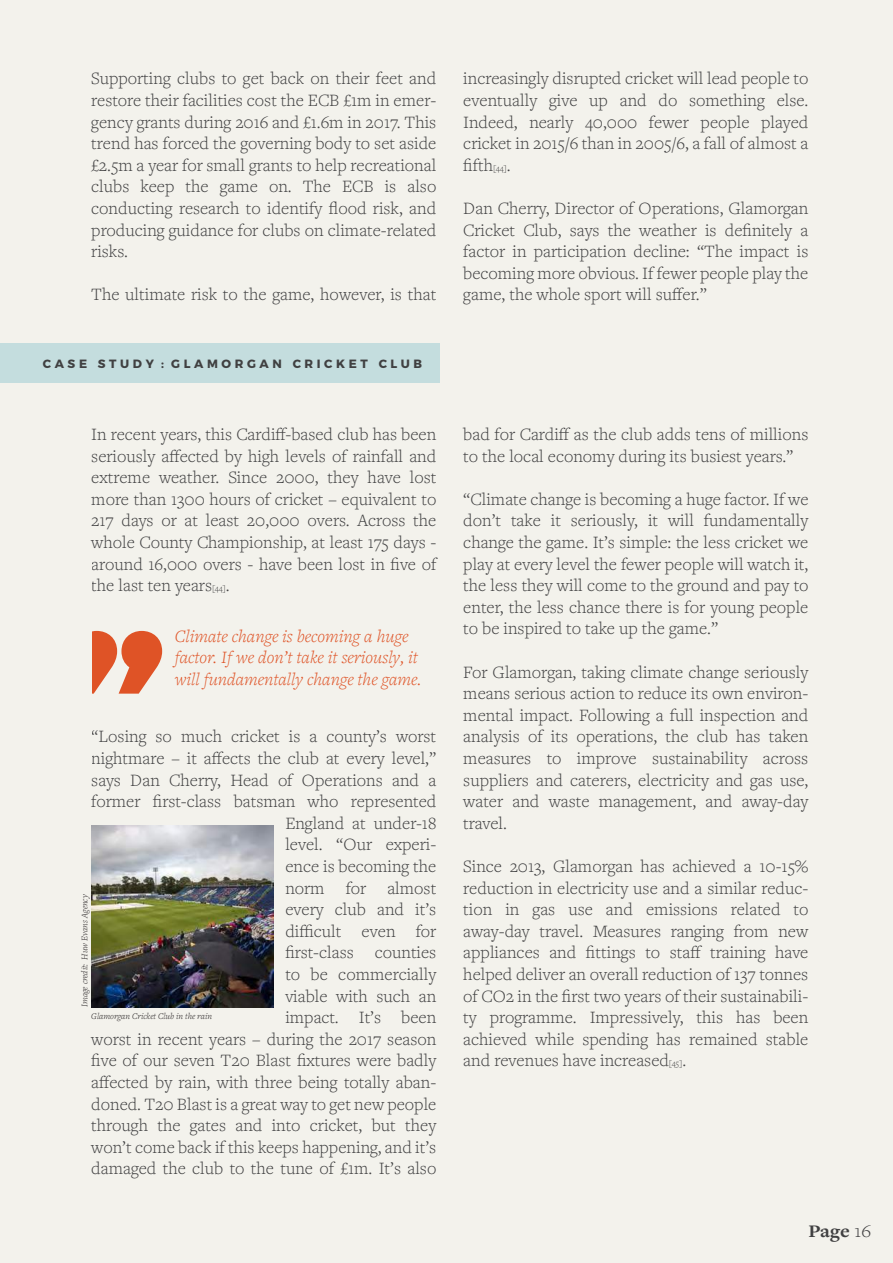
<style>
.page{position:relative;width:893px;height:1263px;background:#f3f2ec}
.page>*{position:absolute;margin:0;border:0;box-sizing:border-box;transform-origin:0 0}
.t1{font:700 239.4px "Montserrat";color:#df5326}
.t2{font:700 18.3px "Freight Text Pro";color:#404041;scale:1.1 1}
.t3{font:300 18px/21.6px "Freight Text Pro";color:#404041;text-align:justify}
.t4{font:italic 300 18px/21.6px "Freight Text Pro";color:#df5326}
.t5{font:700 12px "Montserrat";color:#404041}
.t6{font:italic 300 9px "Freight Text Pro";color:#231f20}
.s1{font-size:9px}
.s2{font-weight:300}
</style>
<div class="page">
<div style="left:0;top:343px;width:439px;height:39px;background:#c4ddde"></div>
<img style="left:91px;top:825px;width:182px;height:182px">
<p class="t3" style="left:91px;top:67px;width:347px">Supporting clubs to get back on their feet and restore their facilities cost the ECB £1m in emer&shy;gency grants during 2016 and £1.6m in 2017. This trend has forced the governing body to set aside £2.5m a year for small grants to help recreational clubs keep the game on. The ECB is also conducting research to identify flood risk, and producing guidance for clubs on climate-related risks.</p>
<p class="t3" style="left:91px;top:283px;width:346px">The ultimate risk to the game, however, is that</p>
<p class="t5" style="left:43px;top:354px;width:381px">C A S E S T U D Y : G L A M O R G A N C R I C K E T C L U B</p>
<p class="t3" style="left:91px;top:423px;width:347px">In recent years, this Cardiff-based club has been seriously affected by high levels of rainfall and extreme weather. Since 2000, they have lost more than 1300 hours of cricket – equivalent to 217 days or at least 20,000 overs. Across the whole County Championship, at least 175 days - around 16,000 overs - have been lost in five of the last ten years<span class="s1">[44]</span>.</p>
<h1 class="t1" style="left:67px;top:517px;width:105px">”</h1>
<p class="t4" style="left:175px;top:625px;width:248px">Climate change is becoming a huge factor. If we don’t take it seriously, it will fundamentally change the game.</p>
<p class="t3" style="left:91px;top:725px;width:347px;text-align:right">“Losing so much cricket is a county’s worst nightmare – it affects the club at every level,” says Dan Cherry, Head of Operations and a former first-class batsman who represented<br>England at under-18<br>level. “Our experi-<br>ence is becoming the<br>norm for almost<br>every club and it’s<br>difficult even for<br>first-class counties<br>to be commercially<br>viable with such an<br>impact. It’s been<br>worst in recent years – during the 2017 season five of our seven T20 Blast fixtures were badly affected by rain, with three being totally aban&shy;doned. T20 Blast is a great way to get new people through the gates and into cricket, but they won’t come back if this keeps happening, and it’s damaged the club to the tune of £1m. It’s also</p>
<p class="t6" style="left:79px;top:1007px;width:114px;rotate:-90deg">Image credit: Huw Evans Agency</p>
<p class="t6" style="left:91px;top:1010px;width:122px">Glamorgan Cricket Club in the rain</p>
<p class="t3" style="left:463px;top:67px;width:347px">increasingly disrupted cricket will lead people to eventually give up and do something else.<br>Indeed, nearly 40,000 fewer people played cricket in 2015/6 than in 2005/6, a fall of almost a fifth<span class="s1">[44]</span>.</p>
<p class="t3" style="left:463px;top:197px;width:347px">Dan Cherry, Director of Operations, Glamorgan Cricket Club, says the weather is definitely a factor in participation decline: “The impact is becoming more obvious. If fewer people play the game, the whole sport will suffer.”</p>
<p class="t3" style="left:463px;top:423px;width:347px">bad for Cardiff as the club adds tens of millions to the local economy during its busiest years.”</p>
<p class="t3" style="left:463px;top:488px;width:347px">“Climate change is becoming a huge factor. If we don’t take it seriously, it will fundamentally change the game. It’s simple: the less cricket we play at every level the fewer people will watch it, the less they will come to the ground and pay to enter, the less chance there is for young people to be inspired to take up the game.”</p>
<p class="t3" style="left:463px;top:660px;width:347px">For Glamorgan, taking climate change seriously means serious action to reduce its own environ&shy;mental impact. Following a full inspection and analysis of its operations, the club has taken measures to improve sustainability across suppliers and caterers, electricity and gas use, water and waste management, and away-day travel.</p>
<p class="t3" style="left:463px;top:855px;width:347px">Since 2013, Glamorgan has achieved a 10-15% reduction in electricity use and a similar reduc&shy;tion in gas use and emissions related to away-day travel. Measures ranging from new appliances and fittings to staff training have helped deliver an overall reduction of 137 tonnes of CO2 in the first two years of their sustainabili&shy;ty programme. Impressively, this has been achieved while spending has remained stable and revenues have increased<span class="s1">[45]</span>.</p>
<p class="t2" style="left:808px;top:1219px;width:58px">Page <span class="s2">16</span></p>
</div>
